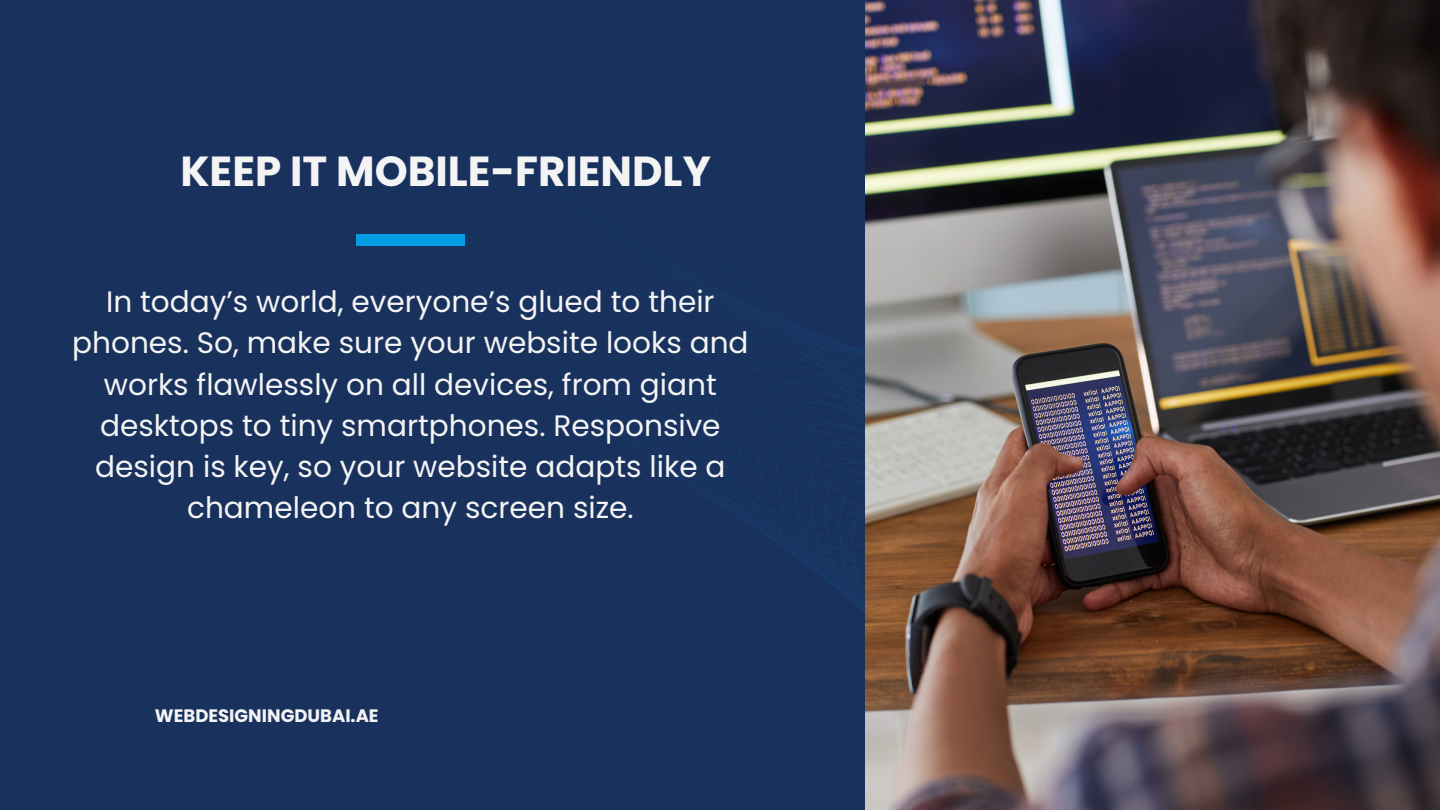
<style>
.page{position:relative;width:1440px;height:810px;background:#19315d}
.page>*{position:absolute;margin:0;border:0;box-sizing:border-box;transform-origin:0 0}
.t1{font:700 42px "Poppins";color:#f4f4f4}
.t2{font:29.6px/41.2px "Poppins";color:#f4f4f4;text-align:center}
.t3{font:700 18px "Poppins";color:#f4f4f4}
</style>
<div class="page">
<img style="left:866px;top:0;width:574px;height:810px">
<div style="left:356px;top:234px;width:109px;height:12px;background:#049ee3"></div>
<p class="t1" style="left:180px;top:142px;width:532px">KEEP IT MOBILE-FRIENDLY</p>
<p class="t2" style="left:72px;top:281px;width:678px">In today’s world, everyone’s glued to their phones. So, make sure your website looks and works flawlessly on all devices, from giant desktops to tiny smartphones. Responsive design is key, so your website adapts like a chameleon to any screen size.</p>
<p class="t3" style="left:155px;top:703px;width:225px">WEBDESIGNINGDUBAI.AE</p>
</div>
